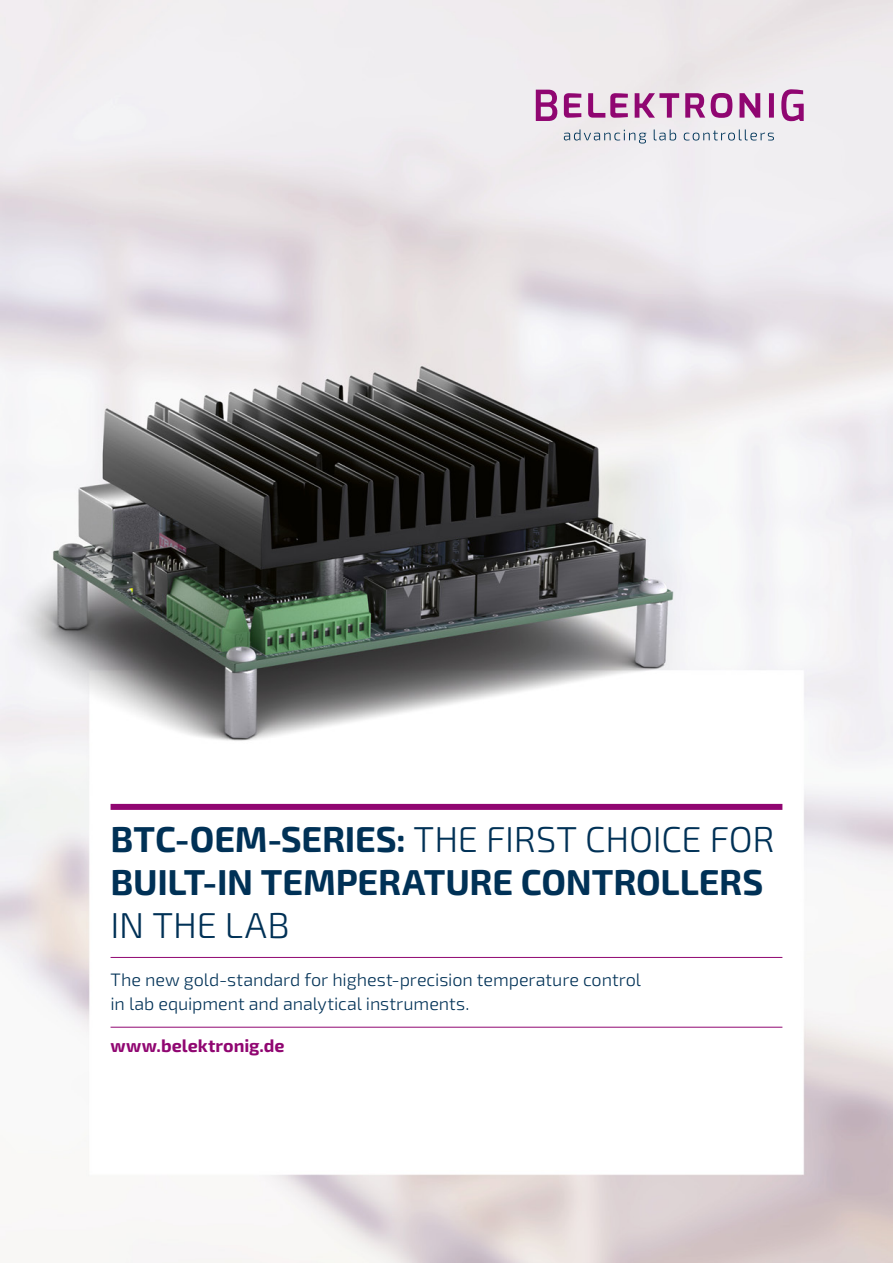
<style>
.page{position:relative;width:893px;height:1263px;background:#fff}
.page>*{position:absolute;margin:0;border:0;box-sizing:border-box;transform-origin:0 0}
.t1{font:700 36px/43.2px "Exo 2";letter-spacing:-.005em;color:#003156}
.t2{font:300 36px "Exo 2";letter-spacing:.005em;color:#003156}
.t3{font:300 18px/24px "Exo 2";letter-spacing:-.005em;color:#003156}
.t4{font:700 18px "Exo 2";color:#900671}
.s1{font-weight:300}
</style>
<div class="page">
<img style="left:0;top:0;width:893px;height:1263px">
<svg style="left:564px;top:129px;width:210px;height:15px;background:#d0d4db"></svg>
<svg style="left:536px;top:89px;width:268px;height:32px;background:#cd9ac1"></svg>
<div style="left:111px;top:804px;width:671px;height:6px;background:#900671"></div>
<hr style="left:111px;top:957px;width:671px;height:1px;background:#900671">
<hr style="left:111px;top:1027px;width:671px;height:1px;background:#900671">
<h1 class="t1" style="left:111px;top:818px;width:665px">BTC-OEM-SERIES: <span class="s1">THE FIRST CHOICE FOR<br></span>BUILT-IN TEMPERATURE CONTROLLERS</h1>
<h1 class="t2" style="left:111px;top:905px;width:180px">IN THE LAB</h1>
<p class="t3" style="left:111px;top:968px;width:532px">The new gold-standard for highest-precision temperature control in lab equipment and analytical instruments.</p>
<p class="t4" style="left:111px;top:1035px;width:176px">www.belektronig.de</p>
</div>
